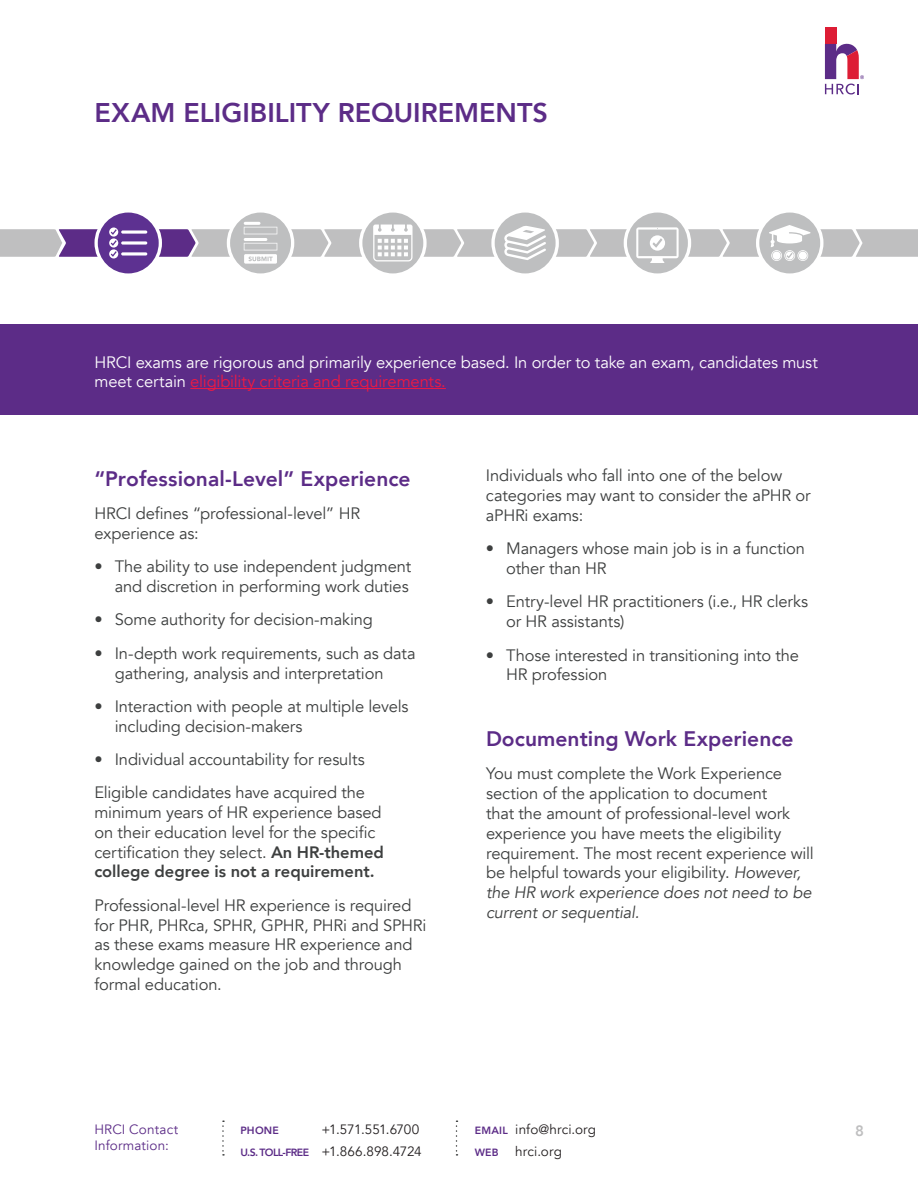
<style>
.page{position:relative;width:918px;height:1188px;background:#fff}
.page>*{position:absolute;margin:0;border:0;box-sizing:border-box;transform-origin:0 0}
.t1{font:800 27px "Avenir";color:#5c2c87}
.t2{font:800 21px "Avenir";color:#5c2c87}
.t3{font:16.5px/19.8px "Avenir";letter-spacing:-.01em;color:#3d3f3f}
.t4{font:16.5px/19.8px "Avenir";letter-spacing:-.01em;color:#fff}
.t5{font:800 15px "Avenir";color:#bfbfc0}
.t6{font:13.5px/21.8px "Avenir";letter-spacing:-.015em;color:#231f20;text-align:right}
.t7{font:13.5px "Avenir";letter-spacing:.005em;color:#231f20}
.t8{font:13.5px/16.2px "Avenir";letter-spacing:.01em;color:#5c2c87}
.t9{font:800 10.5px "Avenir";letter-spacing:.02em;color:#5c2c87}
.s1{color:#ed1943}
.s2{font-weight:800}
.s3{font-style:italic}
.s4{font-weight:800;font-size:10.5px;color:#5c2c87}
</style>
<div class="page">
<svg style="left:222px;top:1120px;width:2px;height:36px"></svg>
<svg style="left:456px;top:1120px;width:2px;height:36px"></svg>
<div style="left:825px;top:27px;width:11px;height:17px;background:#dd1d35"></div>
<svg style="left:825px;top:42px;width:39px;height:52px"></svg>
<svg style="left:0;top:212px;width:918px;height:62px"></svg>
<div style="left:0;top:324px;width:918px;height:90px;background:#5c2c87"></div>
<hr style="left:190px;top:388px;width:256px;height:1px;background:#ed1943">
<h1 class="t1" style="left:94px;top:91px;width:455px">EXAM ELIGIBILITY REQUIREMENTS</h1>
<p class="t4" style="left:94px;top:352px;width:725px">HRCI exams are rigorous and primarily experience based. In order to take an exam, candidates must meet certain <span class="s1">eligibility criteria and requirements.</span></p>
<p class="t2" style="left:94px;top:462px;width:318px">“Professional-Level” Experience</p>
<p class="t3" style="left:94px;top:504px;width:267px">HRCI defines “professional-level” HR experience as:</p>
<p class="t3" style="left:94px;top:557px;width:318px;text-align:right">• The ability to use independent judgment and discretion in performing work duties</p>
<p class="t3" style="left:94px;top:610px;width:280px">• Some authority for decision-making</p>
<p class="t3" style="left:115px;top:644px;width:302px;text-indent:-20px">• In-depth work requirements, such as data gathering, analysis and interpretation</p>
<p class="t3" style="left:115px;top:697px;width:295px;text-indent:-20px">• Interaction with people at multiple levels including decision-makers</p>
<p class="t3" style="left:94px;top:743px;width:272px;line-height:33.3px">• Individual accountability for results<br>Eligible candidates have acquired the</p>
<p class="t3" style="left:94px;top:803px;width:291px">minimum years of HR experience based on their education level for the specific certification they select. <span class="s2">An HR-themed college degree is not a requirement.</span></p>
<p class="t3" style="left:94px;top:896px;width:333px">Professional-level HR experience is required for PHR, PHRca, SPHR, GPHR, PHRi and SPHRi as these exams measure HR experience and knowledge gained on the job and through formal education.</p>
<p class="t3" style="left:486px;top:466px;width:326px">Individuals who fall into one of the below categories may want to consider the aPHR or aPHRi exams:</p>
<p class="t3" style="left:506px;top:539px;width:300px;text-indent:-20px">• Managers whose main job is in a function other than HR</p>
<p class="t3" style="left:506px;top:592px;width:304px;text-indent:-20px">• Entry-level HR practitioners (i.e., HR clerks or HR assistants)</p>
<p class="t3" style="left:506px;top:645px;width:294px;text-indent:-20px">• Those interested in transitioning into the<br>HR profession</p>
<p class="t2" style="left:486px;top:722px;width:309px">Documenting Work Experience</p>
<p class="t3" style="left:486px;top:764px;width:329px">You must complete the Work Experience section of the application to document<br>that the amount of professional-level work experience you have meets the eligibility requirement. The most recent experience will be helpful towards your eligibility. <span class="s3">However, the HR work experience does not need to be current or sequential.</span></p>
<p class="t8" style="left:94px;top:1122px;width:85px">HRCI Contact<br>Information:</p>
<p class="t9" style="left:240px;top:1122px;width:40px">PHONE</p>
<p class="t6" style="left:240px;top:1119px;width:183px">+1.571.551.6700<br><span class="s4">U.S. TOLL-FREE</span> +1.866.898.4724</p>
<p class="t7" style="left:475px;top:1121px;width:123px"><span class="s4">EMAIL</span> info@hrci.org</p>
<p class="t5" style="left:855px;top:1119px;width:10px">8</p>
<p class="t7" style="left:475px;top:1143px;width:89px"><span class="s4">WEB</span> hrci.org</p>
</div>
